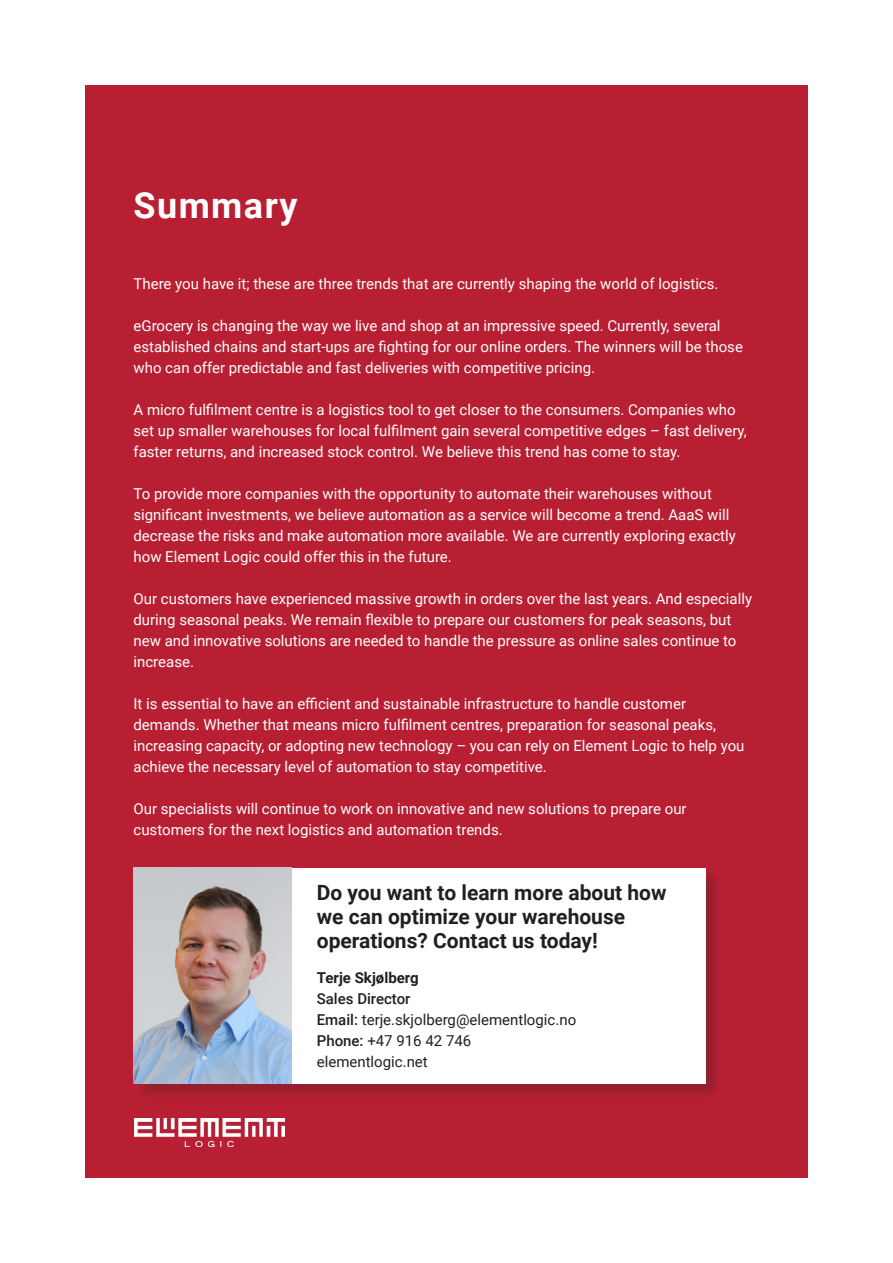
<style>
.page{position:relative;width:893px;height:1263px;background:#fff}
.page>*{position:absolute;margin:0;border:0;box-sizing:border-box;transform-origin:0 0}
.t1{font:700 36px "Roboto";letter-spacing:.04em;color:#fff}
.t2{font:700 21px/24px "Roboto";color:#231f20}
.t3{font:15px/21px "Roboto";color:#fff}
.t4{font:15px "Roboto";color:#231f20}
.t5{font:700 15px "Roboto";color:#231f20}
.t6{font:500 15px "Roboto";color:#231f20}
.s1{font-weight:500}
</style>
<div class="page">
<div style="left:85px;top:85px;width:723px;height:1093px;background:#b91f33"></div>
<img style="left:135px;top:1118px;width:149px;height:29px">
<div style="left:134px;top:868px;width:590px;height:233px;background:#231f20;opacity:.25"></div>
<div style="left:134px;top:868px;width:572px;height:215px;background:#fff"></div>
<img style="left:134px;top:868px;width:158px;height:215px">
<p class="t1" style="left:134px;top:179px;width:166px">Summary</p>
<p class="t3" style="left:134px;top:273px;width:586px">There you have it; these are three trends that are currently shaping the world of logistics.</p>
<p class="t3" style="left:134px;top:315px;width:611px">eGrocery is changing the way we live and shop at an impressive speed. Currently, several established chains and start-ups are fighting for our online orders. The winners will be those who can offer predictable and fast deliveries with competitive pricing.</p>
<p class="t3" style="left:134px;top:399px;width:615px">A micro fulfilment centre is a logistics tool to get closer to the consumers. Companies who set up smaller warehouses for local fulfilment gain several competitive edges – fast delivery, faster returns, and increased stock control. We believe this trend has come to stay.</p>
<p class="t3" style="left:134px;top:483px;width:604px">To provide more companies with the opportunity to automate their warehouses without significant investments, we believe automation as a service will become a trend. AaaS will decrease the risks and make automation more available. We are currently exploring exactly how Element Logic could offer this in the future.</p>
<p class="t3" style="left:134px;top:588px;width:620px">Our customers have experienced massive growth in orders over the last years. And especially during seasonal peaks. We remain flexible to prepare our customers for peak seasons, but new and innovative solutions are needed to handle the pressure as online sales continue to increase.</p>
<p class="t3" style="left:134px;top:693px;width:612px">It is essential to have an efficient and sustainable infrastructure to handle customer demands. Whether that means micro fulfilment centres, preparation for seasonal peaks, increasing capacity, or adopting new technology – you can rely on Element Logic to help you achieve the necessary level of automation to stay competitive.</p>
<p class="t3" style="left:134px;top:798px;width:555px">Our specialists will continue to work on innovative and new solutions to prepare our customers for the next logistics and automation trends.</p>
<p class="t2" style="left:317px;top:880px;width:351px">Do you want to learn more about how we can optimize your warehouse operations? Contact us today!</p>
<p class="t5" style="left:317px;top:967px;width:103px">Terje Skjølberg</p>
<p class="t6" style="left:317px;top:988px;width:95px">Sales Director</p>
<p class="t4" style="left:317px;top:1009px;width:261px"><span class="s1">Email:</span> terje.skjolberg@elementlogic.no</p>
<p class="t4" style="left:317px;top:1030px;width:156px"><span class="s1">Phone:</span> +47 916 42 746</p>
<p class="t4" style="left:317px;top:1051px;width:112px">elementlogic.net</p>
</div>
